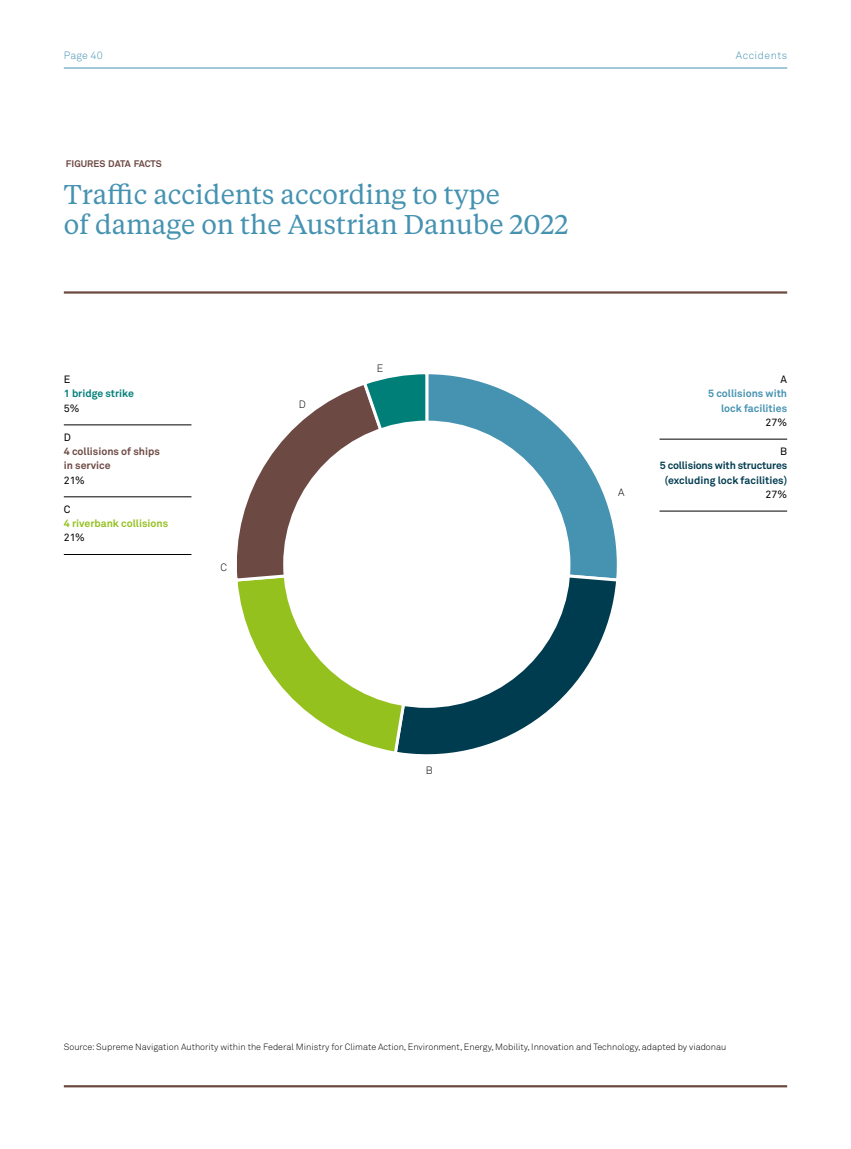
<style>
.page{position:relative;width:851px;height:1149px;background:#fff}
.page>*{position:absolute;margin:0;border:0;box-sizing:border-box;transform-origin:0 0}
.t1{font:27px/30px "Tiempos Text";color:#4592b1}
.t2{font:700 10.5px/14.2px "Akkurat Std";letter-spacing:-.02em;color:#003c50;text-align:center}
.t3{font:700 10.5px/14.2px "Akkurat Std";color:#4592b1;text-align:right}
.t4{font:700 10.5px/14.2px "Akkurat Std";color:#6d4943}
.t5{font:700 10.5px "Akkurat Std";color:#95c11f}
.t6{font:10.5px "Akkurat Std";color:#000}
.t7{font:300 10.5px "Akkurat Std";letter-spacing:.05em;color:#4592b1}
.t8{font:700 10.5px "Akkurat Std";color:#007f79}
.t9{font:300 10.5px "Akkurat Std";color:#000}
.t10{font:700 9.45px "Akkurat Std";letter-spacing:-.01em;color:#6d4943}
.t11{font:300 9px "Akkurat Std";color:#000}
</style>
<div class="page">
<hr style="left:64px;top:68px;width:723px;height:1px;background:#4592b1">
<hr style="left:64px;top:291px;width:723px;height:2px;background:#6d4943">
<hr style="left:64px;top:1084px;width:723px;height:3px;background:#6d4943">
<hr style="left:659px;top:438px;width:128px;height:1px;background:#000">
<hr style="left:659px;top:510px;width:128px;height:1px;background:#000">
<hr style="left:64px;top:424px;width:127px;height:1px;background:#000">
<hr style="left:64px;top:496px;width:127px;height:1px;background:#000">
<hr style="left:64px;top:554px;width:127px;height:1px;background:#000">
<svg style="left:430px;top:374px;width:187px;height:187px"></svg>
<svg style="left:430px;top:561px;width:187px;height:194px"></svg>
<svg style="left:237px;top:374px;width:193px;height:381px"></svg>
<div style="left:283px;top:420px;width:287px;height:287px;background:#fff;border-radius:50%"></div>
<p class="t7" style="left:64px;top:49px;width:40px">Page 40</p>
<p class="t10" style="left:66px;top:158px;width:97px">FIGURES DATA FACTS</p>
<h1 class="t1" style="left:64px;top:178px;width:506px">Traffic accidents according to type<br>of damage on the Austrian Danube 2022</h1>
<p class="t6" style="left:64px;top:373px;width:8px">E</p>
<p class="t8" style="left:64px;top:387px;width:72px">1 bridge strike</p>
<p class="t6" style="left:64px;top:402px;width:17px">5%</p>
<p class="t6" style="left:64px;top:431px;width:9px">D</p>
<p class="t4" style="left:64px;top:444px;width:97px">4 collisions of ships in service</p>
<p class="t6" style="left:64px;top:473px;width:23px">21%</p>
<p class="t6" style="left:64px;top:503px;width:8px">C</p>
<p class="t5" style="left:64px;top:516px;width:106px">4 riverbank collisions</p>
<p class="t6" style="left:64px;top:531px;width:23px">21%</p>
<p class="t9" style="left:220px;top:560px;width:8px">C</p>
<p class="t9" style="left:299px;top:397px;width:8px">D</p>
<p class="t9" style="left:377px;top:362px;width:8px">E</p>
<p class="t7" style="left:735px;top:49px;width:53px">Accidents</p>
<p class="t9" style="left:618px;top:486px;width:8px">A</p>
<p class="t6" style="left:780px;top:373px;width:8px">A</p>
<p class="t3" style="left:708px;top:386px;width:80px">5 collisions with lock facilities</p>
<p class="t6" style="left:765px;top:416px;width:23px">27%</p>
<p class="t6" style="left:780px;top:445px;width:9px">B</p>
<p class="t2" style="left:659px;top:458px;width:129px">5 collisions with structures (excluding lock facilities)</p>
<p class="t6" style="left:765px;top:488px;width:23px">27%</p>
<p class="t9" style="left:426px;top:763px;width:8px">B</p>
<p class="t11" style="left:64px;top:1040px;width:664px">Source: Supreme Navigation Authority within the Federal Ministry for Climate Action, Environment, Energy, Mobility, Innovation and Technology, adapted by viadonau</p>
</div>
